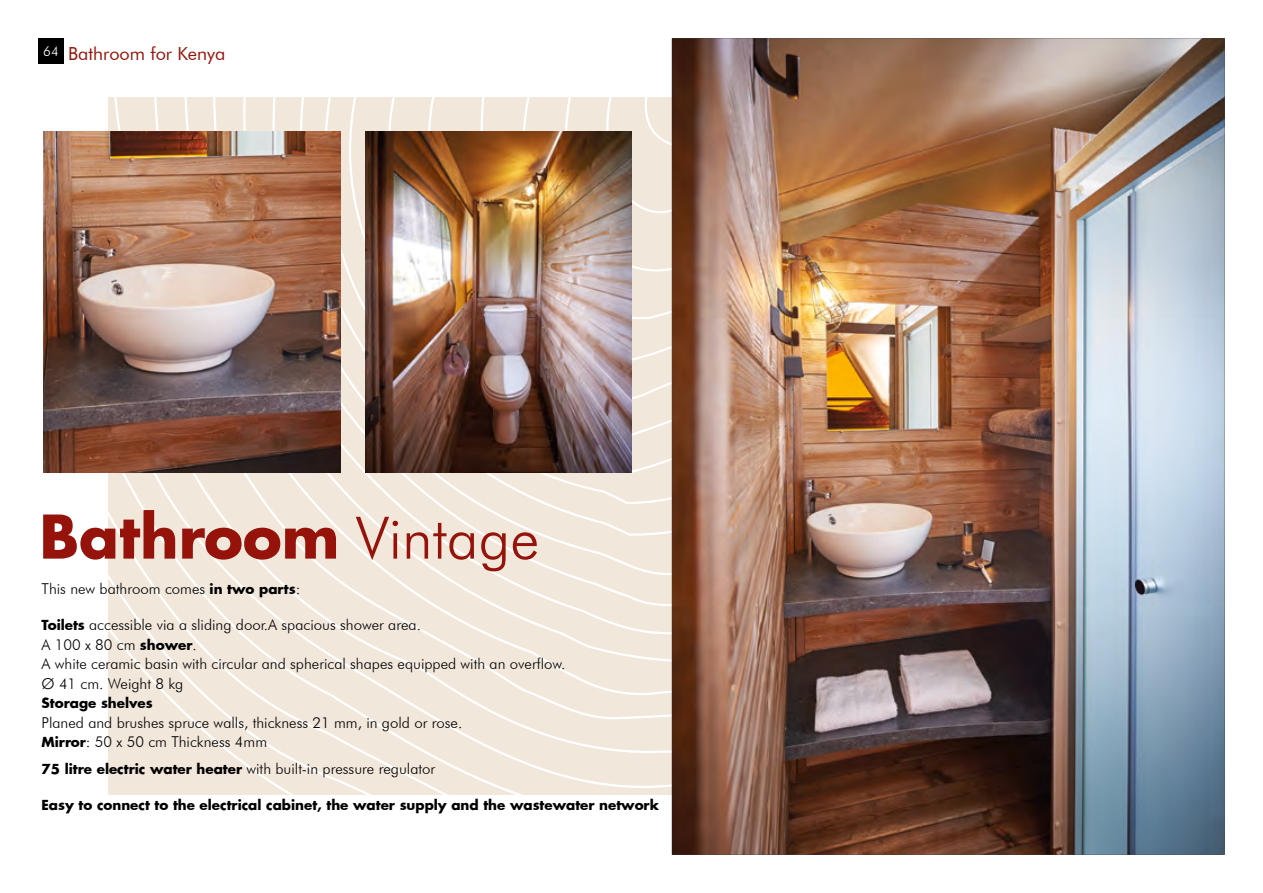
<style>
.page{position:relative;width:1263px;height:893px;background:#fff}
.page>*{position:absolute;margin:0;border:0;box-sizing:border-box;transform-origin:0 0}
.t1{font:700 58.5px "Futura";color:#95130a}
.t2{font:18px "Futura BT";color:#95130a}
.t3{font:300 15px/19.5px "Futura BT";color:#000}
.t4{font:700 13.5px "Futura";color:#000}
.s1{font-family:"Futura BT";font-weight:300}
.s2{font-family:"Futura";font-weight:700;font-size:13.5px}
</style>
<div class="page">
<div style="left:108px;top:753px;width:564px;height:35px;background:#f1e7db"></div>
<svg style="left:108px;top:98px;width:564px;height:655px;background:#f1e8dc"></svg>
<svg style="left:113px;top:98px;width:559px;height:621px;background:#f1e7dc"></svg>
<svg style="left:151px;top:98px;width:521px;height:597px;background:#f1e8dd"></svg>
<svg style="left:184px;top:98px;width:488px;height:565px;background:#f1e8dc"></svg>
<svg style="left:213px;top:98px;width:459px;height:536px;background:#f1e8dc"></svg>
<svg style="left:243px;top:98px;width:429px;height:508px;background:#f1e8dd"></svg>
<svg style="left:272px;top:98px;width:400px;height:477px;background:#f1e8dc"></svg>
<svg style="left:300px;top:98px;width:372px;height:438px;background:#f1e8dd"></svg>
<svg style="left:324px;top:98px;width:348px;height:406px;background:#f1e8dd"></svg>
<svg style="left:349px;top:98px;width:323px;height:375px;background:#e4dad0"></svg>
<svg style="left:388px;top:98px;width:284px;height:340px;background:#ede3d8"></svg>
<svg style="left:428px;top:98px;width:244px;height:303px;background:#eee3d8"></svg>
<svg style="left:481px;top:98px;width:191px;height:264px;background:#eee4d9"></svg>
<svg style="left:522px;top:98px;width:150px;height:221px;background:#eee4d9"></svg>
<svg style="left:565px;top:98px;width:107px;height:174px;background:#ede4d8"></svg>
<img style="left:672px;top:38px;width:553px;height:817px">
<img style="left:366px;top:132px;width:265px;height:340px">
<img style="left:44px;top:132px;width:296px;height:340px">
<div style="left:38px;top:38px;width:26px;height:26px;background:#000"></div>
<p class="t2" style="left:43px;top:43px;width:184px"><sup>64</sup> Bathroom for Kenya</p>
<h1 class="t1" style="left:39px;top:496px;width:501px">Bathroom <span class="s1">Vintage</span></h1>
<p class="t3" style="left:42px;top:579px;width:260px">This new bathroom comes <span class="s2">in two parts</span>:</p>
<p class="t3" style="left:42px;top:615px;width:525px"><span class="s2">Toilets</span> accessible via a sliding door.A spacious shower area.<br>A 100 x 80 cm <span class="s2">shower</span>.<br>A white ceramic basin with circular and spherical shapes equipped with an overflow.<br>Ø 41 cm. Weight 8 kg</p>
<p class="t4" style="left:42px;top:694px;width:113px">Storage shelves</p>
<p class="t3" style="left:42px;top:712px;width:422px">Planed and brushes spruce walls, thickness 21 mm, in gold or rose.<br><span class="s2">Mirror</span>: 50 x 50 cm Thickness 4mm</p>
<p class="t3" style="left:42px;top:759px;width:395px"><span class="s2">75 litre electric water heater</span> with built-in pressure regulator</p>
<p class="t4" style="left:42px;top:796px;width:619px">Easy to connect to the electrical cabinet, the water supply and the wastewater network</p>
</div>
